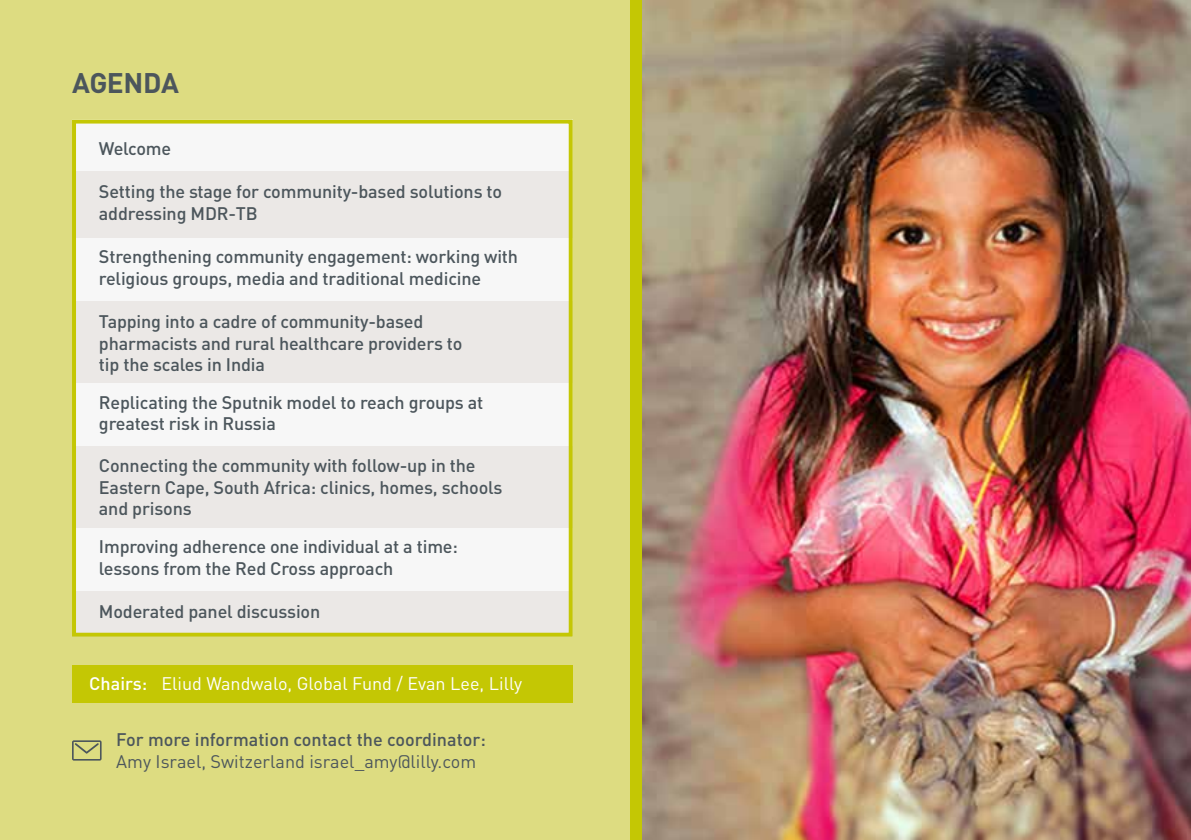
<style>
.page{position:relative;width:1191px;height:840px;background:#fff}
.page>*{position:absolute;margin:0;border:0;box-sizing:border-box;transform-origin:0 0}
.t1{font:700 28px "DIN Pro";letter-spacing:-.01em;color:#4c565c}
.t2{font:500 18px/21.6px "DIN Pro";letter-spacing:-.01em;color:#4c565c}
.t3{font:18px "DIN Pro";color:#fff}
.t4{font:18px "DIN Pro";color:#4c565c}
.s1{font-weight:500}
</style>
<div class="page">
<img style="left:642px;top:0;width:549px;height:839px">
<div style="left:0;top:0;width:638px;height:839px;background:#dddc81"></div>
<div style="left:72px;top:119px;width:501px;height:52px;background:#f7f7f7"></div>
<div style="left:72px;top:584px;width:501px;height:52px;background:#ebe8e6"></div>
<div style="left:72px;top:171px;width:501px;height:86px;background:#ebe8e6"></div>
<div style="left:72px;top:300px;width:501px;height:86px;background:#ebe8e6"></div>
<div style="left:72px;top:444px;width:501px;height:85px;background:#ebe8e6"></div>
<div style="left:72px;top:238px;width:501px;height:62px;background:#f7f7f7"></div>
<div style="left:72px;top:383px;width:501px;height:62px;background:#f7f7f7"></div>
<div style="left:72px;top:527px;width:501px;height:63px;background:#f7f7f7"></div>
<div style="left:72px;top:119px;width:501px;height:517px;border:4px solid #c4c704"></div>
<svg style="left:72px;top:740px;width:30px;height:20px"></svg>
<div style="left:630px;top:0;width:12px;height:839px;background:#c4c704"></div>
<div style="left:72px;top:665px;width:501px;height:37px;background:#c4c704"></div>
<h1 class="t1" style="left:72px;top:64px;width:108px">AGENDA</h1>
<p class="t2" style="left:99px;top:137px;width:74px">Welcome</p>
<p class="t2" style="left:99px;top:180px;width:405px">Setting the stage for community-based solutions to addressing MDR-TB</p>
<p class="t2" style="left:99px;top:245px;width:420px">Strengthening community engagement: working with religious groups, media and traditional medicine</p>
<p class="t2" style="left:99px;top:310px;width:365px">Tapping into a cadre of community-based pharmacists and rural healthcare providers to tip the scales in India</p>
<p class="t2" style="left:99px;top:390px;width:386px">Replicating the Sputnik model to reach groups at greatest risk in Russia</p>
<p class="t2" style="left:99px;top:454px;width:405px">Connecting the community with follow-up in the<br>Eastern Cape, South Africa: clinics, homes, schools and prisons</p>
<p class="t2" style="left:99px;top:534px;width:360px">Improving adherence one individual at a time: lessons from the Red Cross approach</p>
<p class="t2" style="left:99px;top:600px;width:223px">Moderated panel discussion</p>
<p class="t3" style="left:89px;top:671px;width:434px"><span class="s1">Chairs:</span> Eliud Wandwalo, Global Fund / Evan Lee, Lilly</p>
<p class="t2" style="left:116px;top:727px;width:371px">For more information contact the coordinator:</p>
<p class="t4" style="left:116px;top:748px;width:361px">Amy Israel, Switzerland israel_amy@lilly.com</p>
</div>
